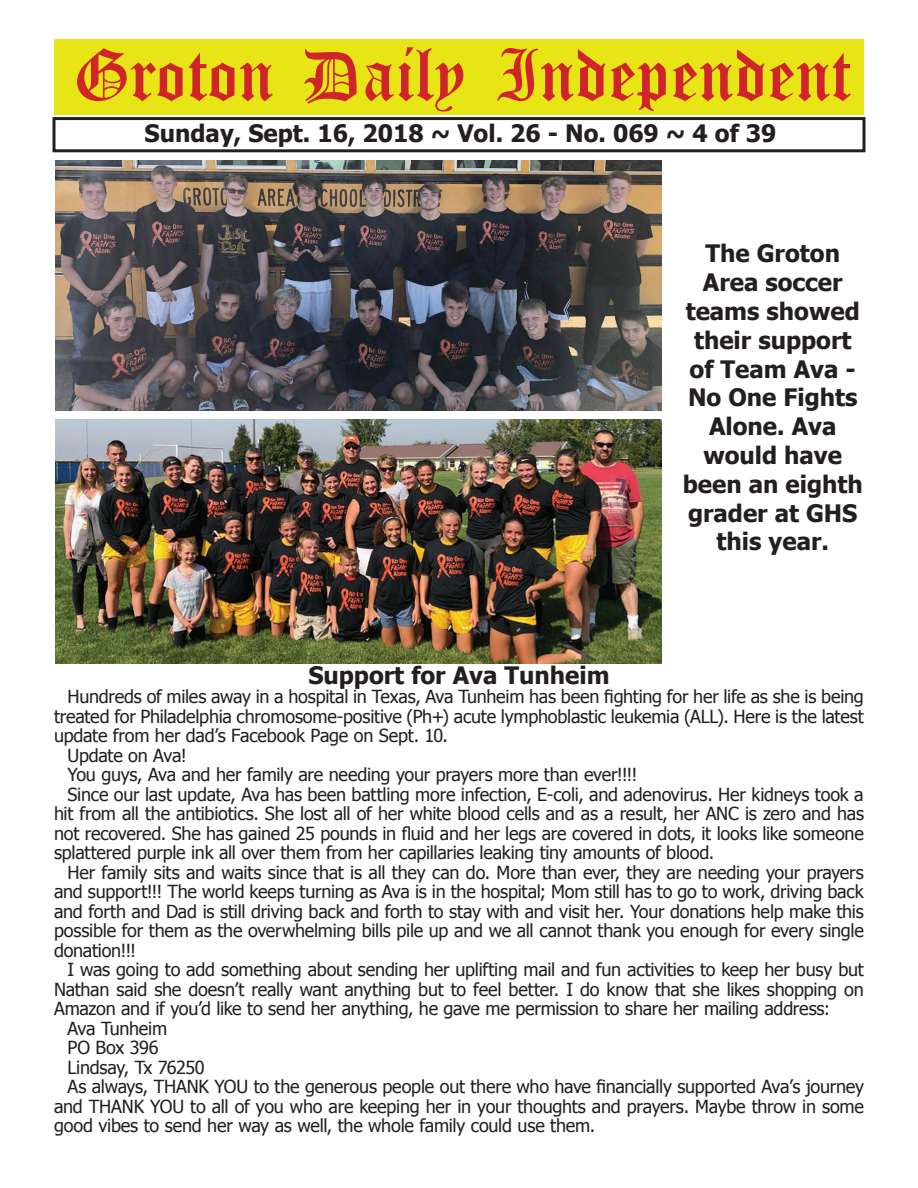
<style>
.page{position:relative;width:918px;height:1188px;background:#fff}
.page>*{position:absolute;margin:0;border:0;box-sizing:border-box;transform-origin:0 0}
.t1{font:54px "Old English Five";color:#d1232a}
.t2{font:700 24px/28.8px "Tahoma";color:#231f20;text-align:center}
.t3{font:18px "Tahoma";letter-spacing:-.01em;color:#231f20}
</style>
<div class="page">
<div style="left:52px;top:117px;width:814px;height:35px;border:3px solid #231f20"></div>
<div style="left:54px;top:40px;width:810px;height:75px;background:#e7e515"></div>
<img style="left:56px;top:161px;width:606px;height:249px">
<img style="left:56px;top:420px;width:606px;height:243px">
<h1 class="t1" style="left:73px;top:50px;width:779px">Groton Daily Independent</h1>
<h2 class="t2" style="left:145px;top:117px;width:633px">Sunday, Sept. 16, 2018 ~ Vol. 26 - No. 069 ~ 4 of 39</h2>
<h2 class="t2" style="left:683px;top:238px;width:182px">The Groton<br>Area soccer teams showed their support of Team Ava -<br>No One Fights<br>Alone. Ava would have been an eighth grader at GHS this year.</h2>
<h2 class="t2" style="left:308px;top:659px;width:303px">Support for Ava Tunheim</h2>
<p class="t3" style="left:68px;top:685px;width:798px">Hundreds of miles away in a hospital in Texas, Ava Tunheim has been fighting for her life as she is being</p>
<p class="t3" style="left:54px;top:704px;width:811px">treated for Philadelphia chromosome-positive (Ph+) acute lymphoblastic leukemia (ALL). Here is the latest</p>
<p class="t3" style="left:54px;top:724px;width:396px">update from her dad’s Facebook Page on Sept. 10.</p>
<p class="t3" style="left:68px;top:743px;width:121px">Update on Ava!</p>
<p class="t3" style="left:68px;top:763px;width:571px">You guys, Ava and her family are needing your prayers more than ever!!!!</p>
<p class="t3" style="left:68px;top:782px;width:798px">Since our last update, Ava has been battling more infection, E-coli, and adenovirus. Her kidneys took a</p>
<p class="t3" style="left:54px;top:802px;width:812px">hit from all the antibiotics. She lost all of her white blood cells and as a result, her ANC is zero and has</p>
<p class="t3" style="left:54px;top:821px;width:811px">not recovered. She has gained 25 pounds in fluid and her legs are covered in dots, it looks like someone</p>
<p class="t3" style="left:54px;top:841px;width:662px">splattered purple ink all over them from her capillaries leaking tiny amounts of blood.</p>
<p class="t3" style="left:68px;top:860px;width:798px">Her family sits and waits since that is all they can do. More than ever, they are needing your prayers</p>
<p class="t3" style="left:54px;top:880px;width:811px">and support!!! The world keeps turning as Ava is in the hospital; Mom still has to go to work, driving back</p>
<p class="t3" style="left:54px;top:899px;width:811px">and forth and Dad is still driving back and forth to stay with and visit her. Your donations help make this</p>
<p class="t3" style="left:54px;top:919px;width:811px">possible for them as the overwhelming bills pile up and we all cannot thank you enough for every single</p>
<p class="t3" style="left:54px;top:938px;width:84px">donation!!!</p>
<p class="t3" style="left:68px;top:958px;width:798px">I was going to add something about sending her uplifting mail and fun activities to keep her busy but</p>
<p class="t3" style="left:54px;top:977px;width:811px">Nathan said she doesn’t really want anything but to feel better. I do know that she likes shopping on</p>
<p class="t3" style="left:54px;top:997px;width:778px">Amazon and if you’d like to send her anything, he gave me permission to share her mailing address:</p>
<p class="t3" style="left:68px;top:1016px;width:101px">Ava Tunheim</p>
<p class="t3" style="left:68px;top:1035px;width:93px">PO Box 396</p>
<p class="t3" style="left:68px;top:1055px;width:139px">Lindsay, Tx 76250</p>
<p class="t3" style="left:68px;top:1074px;width:798px">As always, THANK YOU to the generous people out there who have financially supported Ava’s journey</p>
<p class="t3" style="left:54px;top:1094px;width:811px">and THANK YOU to all of you who are keeping her in your thoughts and prayers. Maybe throw in some</p>
<p class="t3" style="left:54px;top:1113px;width:543px">good vibes to send her way as well, the whole family could use them.</p>
</div>
